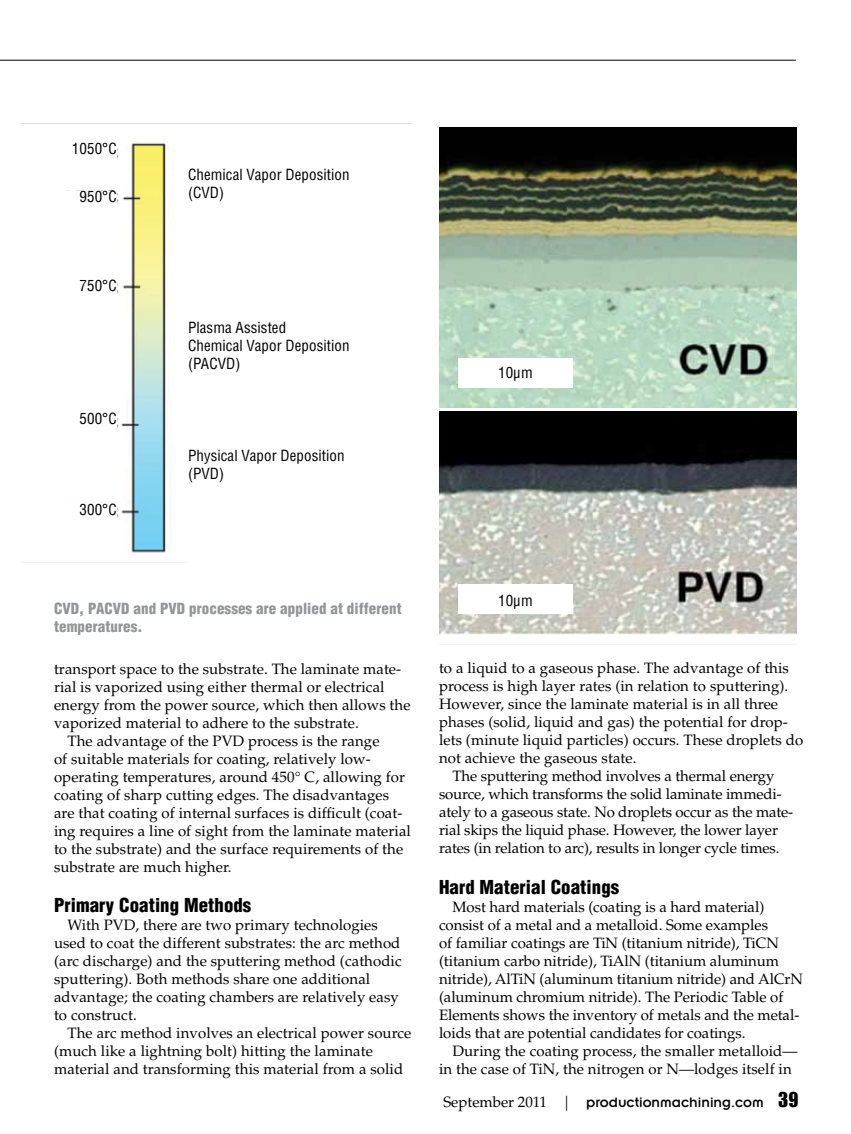
<style>
.page{position:relative;width:851px;height:1134px;background:#fff}
.page>*{position:absolute;margin:0;border:0;box-sizing:border-box;transform-origin:0 0}
.t1{font:900 condensed 18.75px "Helvetica LT Std";letter-spacing:.005em;color:#000}
.t2{font:15px/18px "Palatino LT Std";letter-spacing:.005em;color:#000}
.t3{font:condensed 15px/18px "Helvetica LT Std";letter-spacing:.005em;color:#000}
.t4{font:900 condensed 15px/18px "Helvetica LT Std";letter-spacing:.005em;color:#939598}
.t5{font:15px "Insignia LT Std";color:#000}
.s1{font-family:"Palatino LT Std"}
.s2{font-family:"Impact LT Std";font-size:21px}
</style>
<div class="page">
<hr style="left:0;top:60px;width:795px;height:1px;background:#000">
<img style="left:21px;top:59px;width:391px;height:504px">
<div style="left:24px;top:144px;width:93px;height:34px;background:#fff"></div>
<div style="left:24px;top:191px;width:93px;height:35px;background:#fff"></div>
<div style="left:24px;top:280px;width:93px;height:35px;background:#fff"></div>
<div style="left:24px;top:414px;width:93px;height:34px;background:#fff"></div>
<div style="left:24px;top:504px;width:93px;height:35px;background:#fff"></div>
<div style="left:188px;top:170px;width:311px;height:121px;background:#fff"></div>
<div style="left:188px;top:322px;width:311px;height:121px;background:#fff"></div>
<div style="left:188px;top:450px;width:311px;height:121px;background:#fff"></div>
<img style="left:439px;top:128px;width:357px;height:279px">
<img style="left:439px;top:411px;width:357px;height:234px">
<div style="left:458px;top:358px;width:114px;height:30px;background:#fff"></div>
<div style="left:458px;top:584px;width:114px;height:30px;background:#fff"></div>
<p class="t3" style="left:72px;top:140px;width:46px">1050°C</p>
<p class="t3" style="left:80px;top:187px;width:39px">950°C</p>
<p class="t3" style="left:80px;top:277px;width:39px">750°C</p>
<p class="t3" style="left:80px;top:410px;width:39px">500°C</p>
<p class="t3" style="left:80px;top:500px;width:39px">300°C</p>
<p class="t3" style="left:188px;top:166px;width:163px">Chemical Vapor Deposition (CVD)</p>
<p class="t3" style="left:188px;top:318px;width:163px">Plasma Assisted<br>Chemical Vapor Deposition (PACVD)</p>
<p class="t3" style="left:188px;top:447px;width:158px">Physical Vapor Deposition (PVD)</p>
<p class="t3" style="left:498px;top:363px;width:36px">10µm</p>
<p class="t4" style="left:54px;top:600px;width:349px">CVD, PACVD and PVD processes are applied at different temperatures.</p>
<p class="t2" style="left:54px;top:660px;width:349px">transport space to the substrate. The laminate mate-</p>
<p class="t2" style="left:54px;top:678px;width:332px">rial is vaporized using either thermal or electrical</p>
<p class="t2" style="left:54px;top:696px;width:358px">energy from the power source, which then allows the</p>
<p class="t2" style="left:54px;top:714px;width:306px">vaporized material to adhere to the substrate.</p>
<p class="t2" style="left:68px;top:732px;width:313px">The advantage of the PVD process is the range</p>
<p class="t2" style="left:54px;top:750px;width:318px">of suitable materials for coating, relatively low-</p>
<p class="t2" style="left:54px;top:768px;width:352px">operating temperatures, around 450° C, allowing for</p>
<p class="t2" style="left:54px;top:786px;width:337px">coating of sharp cutting edges. The disadvantages</p>
<p class="t2" style="left:54px;top:804px;width:350px">are that coating of internal surfaces is difficult (coat-</p>
<p class="t2" style="left:54px;top:822px;width:358px">ing requires a line of sight from the laminate material</p>
<p class="t2" style="left:54px;top:840px;width:350px">to the substrate) and the surface requirements of the</p>
<p class="t2" style="left:54px;top:858px;width:179px">substrate are much higher.</p>
<p class="t1" style="left:54px;top:893px;width:199px">Primary Coating Methods</p>
<p class="t2" style="left:54px;top:916px;width:349px;text-indent:14px">With PVD, there are two primary technologies used to coat the different substrates: the arc method (arc discharge) and the sputtering method (cathodic sputtering). Both methods share one additional advantage; the coating chambers are relatively easy to construct.</p>
<p class="t2" style="left:54px;top:1024px;width:359px;text-indent:14px">The arc method involves an electrical power source (much like a lightning bolt) hitting the laminate material and transforming this material from a solid</p>
<p class="t3" style="left:498px;top:591px;width:36px">10µm</p>
<p class="t2" style="left:439px;top:660px;width:351px">to a liquid to a gaseous phase. The advantage of this</p>
<p class="t2" style="left:439px;top:678px;width:351px">process is high layer rates (in relation to sputtering).</p>
<p class="t2" style="left:439px;top:696px;width:340px">However, since the laminate material is in all three</p>
<p class="t2" style="left:439px;top:714px;width:350px">phases (solid, liquid and gas) the potential for drop-</p>
<p class="t2" style="left:439px;top:732px;width:366px">lets (minute liquid particles) occurs. These droplets do</p>
<p class="t2" style="left:439px;top:750px;width:199px">not achieve the gaseous state.</p>
<p class="t2" style="left:452px;top:768px;width:323px">The sputtering method involves a thermal energy</p>
<p class="t2" style="left:439px;top:786px;width:344px">source, which transforms the solid laminate immedi-</p>
<p class="t2" style="left:439px;top:804px;width:356px">ately to a gaseous state. No droplets occur as the mate-</p>
<p class="t2" style="left:439px;top:822px;width:340px">rial skips the liquid phase. However, the lower layer</p>
<p class="t2" style="left:439px;top:840px;width:342px">rates (in relation to arc), results in longer cycle times.</p>
<p class="t1" style="left:439px;top:875px;width:182px">Hard Material Coatings</p>
<p class="t2" style="left:439px;top:898px;width:365px;text-indent:14px">Most hard materials (coating is a hard material) consist of a metal and a metalloid. Some examples<br>of familiar coatings are TiN (titanium nitride), TiCN (titanium carbo nitride), TiAlN (titanium aluminum nitride), AlTiN (aluminum titanium nitride) and AlCrN (aluminum chromium nitride). The Periodic Table of Elements shows the inventory of metals and the metal&shy;loids that are potential candidates for coatings.</p>
<p class="t2" style="left:439px;top:1042px;width:360px;text-indent:14px">During the coating process, the smaller metalloid— in the case of TiN, the nitrogen or N—lodges itself in</p>
<p class="t5" style="left:443px;top:1095px;width:356px"><span class="s1">September 2011 |</span> productionmachining.com <span class="s2">39</span></p>
</div>
